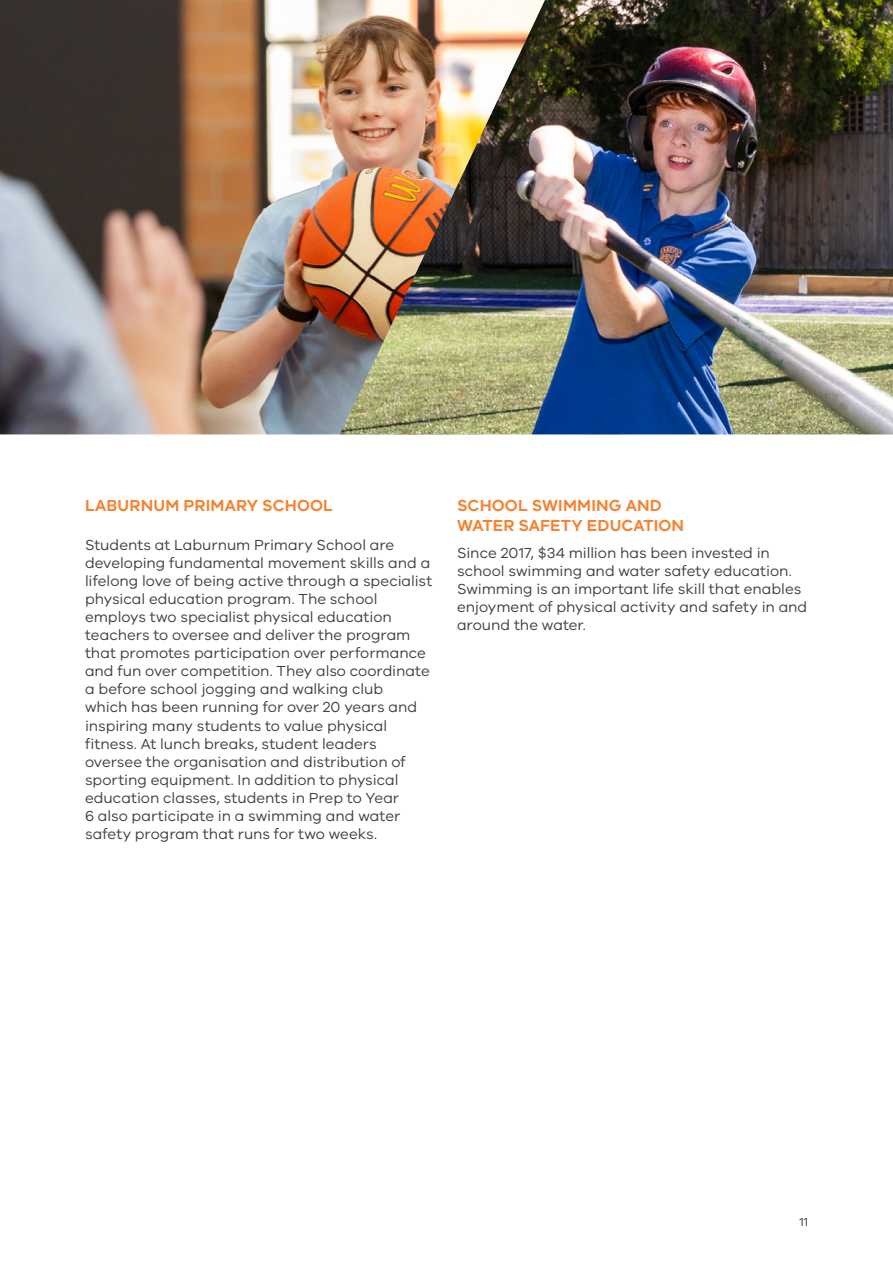
<style>
.page{position:relative;width:893px;height:1263px;background:#fff}
.page>*{position:absolute;margin:0;border:0;box-sizing:border-box;transform-origin:0 0}
.t1{font:600 16.5px/19.8px "VIC";letter-spacing:.01em;color:#f58332}
.t2{font:15px/18px "VIC";letter-spacing:-.005em;color:#414042}
.t3{font:12px "VIC";color:#343741}
</style>
<div class="page">
<img style="left:0;top:0;width:340px;height:434px">
<img style="left:340px;top:0;width:553px;height:434px">
<p class="t1" style="left:85px;top:495px;width:249px">LABURNUM PRIMARY SCHOOL</p>
<p class="t2" style="left:85px;top:536px;width:349px">Students at Laburnum Primary School are developing fundamental movement skills and a lifelong love of being active through a specialist physical education program. The school employs two specialist physical education teachers to oversee and deliver the program that promotes participation over performance and fun over competition. They also coordinate a before school jogging and walking club<br>which has been running for over 20 years and inspiring many students to value physical fitness. At lunch breaks, student leaders oversee the organisation and distribution of sporting equipment. In addition to physical education classes, students in Prep to Year<br>6 also participate in a swimming and water safety program that runs for two weeks.</p>
<p class="t1" style="left:457px;top:495px;width:228px">SCHOOL SWIMMING AND<br>WATER SAFETY EDUCATION</p>
<p class="t2" style="left:457px;top:543px;width:352px">Since 2017, $34 million has been invested in school swimming and water safety education.<br>Swimming is an important life skill that enables enjoyment of physical activity and safety in and around the water.</p>
<p class="t3" style="left:799px;top:1215px;width:10px">11</p>
</div>
